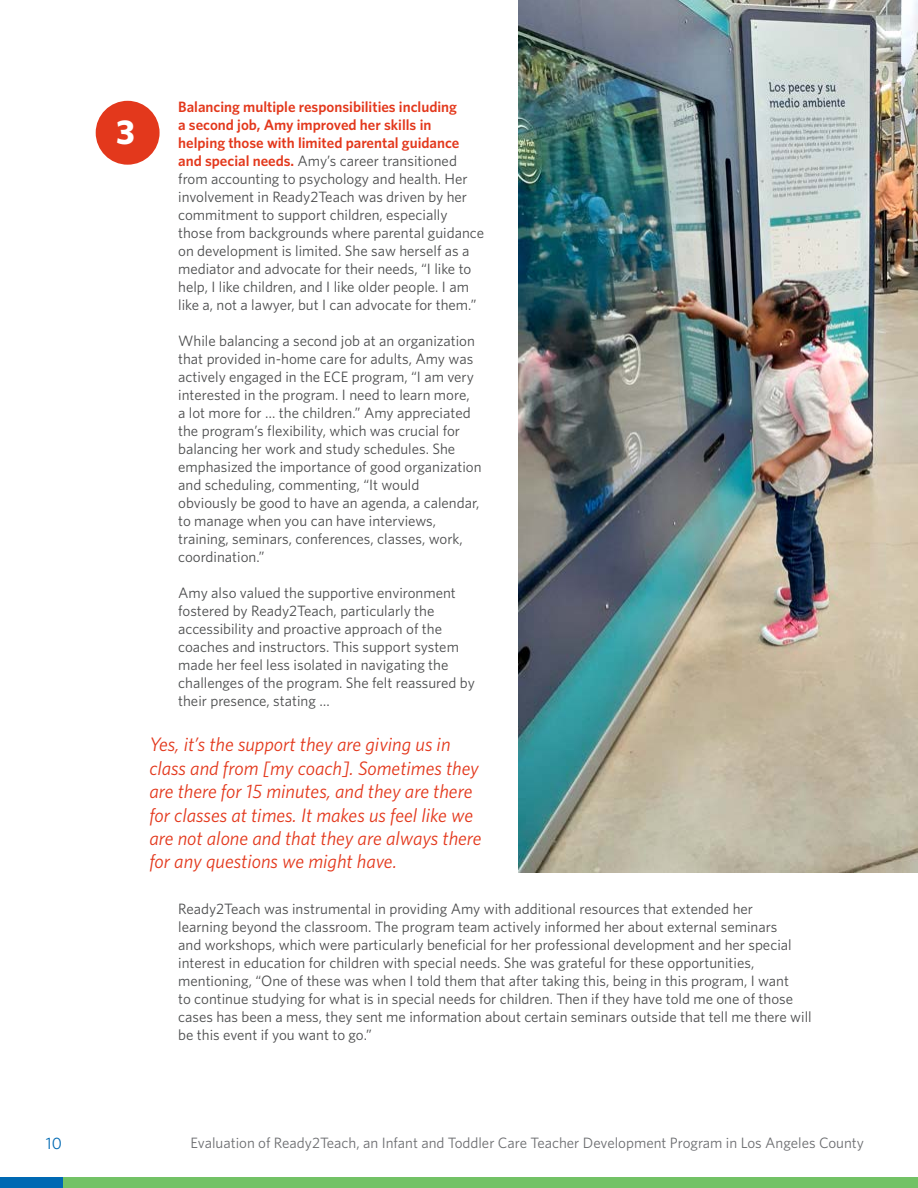
<style>
.page{position:relative;width:918px;height:1188px;background:#fff}
.page>*{position:absolute;margin:0;border:0;box-sizing:border-box;transform-origin:0 0}
.t1{font:700 34.5px "Whitney";color:#fff}
.t2{font:italic 19.5px/23.4px "Whitney";color:#e3381c}
.t3{font:16.5px "Whitney";color:#0069b3}
.t4{font:15px/18px "Whitney";color:#4b4c4d}
.t5{font:15px "Whitney";color:#6c6d70}
.s1{font-weight:600;color:#e3381c}
</style>
<div class="page">
<div style="left:1px;top:1178px;width:63px;height:10px;background:#0069b3"></div>
<div style="left:64px;top:1178px;width:854px;height:10px;background:#73c266"></div>
<div style="left:96px;top:101px;width:64px;height:64px;background:#e3381c;border-radius:50%"></div>
<img style="left:518px;top:0;width:400px;height:872px">
<p class="t1" style="left:116px;top:111px;width:20px">3</p>
<p class="t4" style="left:178px;top:97px;width:307px"><span class="s1">Balancing multiple responsibilities including<br>a second job, Amy improved her skills in<br>helping those with limited parental guidance and special needs.</span> Amy’s career transitioned from accounting to psychology and health. Her involvement in Ready2Teach was driven by her commitment to support children, especially those from backgrounds where parental guidance on development is limited. She saw herself as a mediator and advocate for their needs, “I like to help, I like children, and I like older people. I am like a, not a lawyer, but I can advocate for them.”</p>
<p class="t4" style="left:178px;top:331px;width:305px">While balancing a second job at an organization that provided in-home care for adults, Amy was actively engaged in the ECE program, “I am very interested in the program. I need to learn more,<br>a lot more for … the children.” Amy appreciated the program’s flexibility, which was crucial for balancing her work and study schedules. She emphasized the importance of good organization and scheduling, commenting, “It would obviously be good to have an agenda, a calendar, to manage when you can have interviews, training, seminars, conferences, classes, work, coordination.”</p>
<p class="t4" style="left:178px;top:583px;width:298px">Amy also valued the supportive environment fostered by Ready2Teach, particularly the accessibility and proactive approach of the coaches and instructors. This support system made her feel less isolated in navigating the challenges of the program. She felt reassured by their presence, stating …</p>
<p class="t2" style="left:149px;top:733px;width:334px">Yes, it’s the support they are giving us in class and from [my coach]. Sometimes they are there for 15 minutes, and they are there for classes at times. It makes us feel like we are not alone and that they are always there for any questions we might have.</p>
<p class="t4" style="left:178px;top:900px;width:635px">Ready2Teach was instrumental in providing Amy with additional resources that extended her<br>learning beyond the classroom. The program team actively informed her about external seminars<br>and workshops, which were particularly beneficial for her professional development and her special interest in education for children with special needs. She was grateful for these opportunities, mentioning, “One of these was when I told them that after taking this, being in this program, I want<br>to continue studying for what is in special needs for children. Then if they have told me one of those cases has been a mess, they sent me information about certain seminars outside that tell me there will be this event if you want to go.”</p>
<p class="t3" style="left:46px;top:1133px;width:18px">10</p>
<p class="t5" style="left:191px;top:1134px;width:675px">Evaluation of Ready2Teach, an Infant and Toddler Care Teacher Development Program in Los Angeles County</p>
</div>
